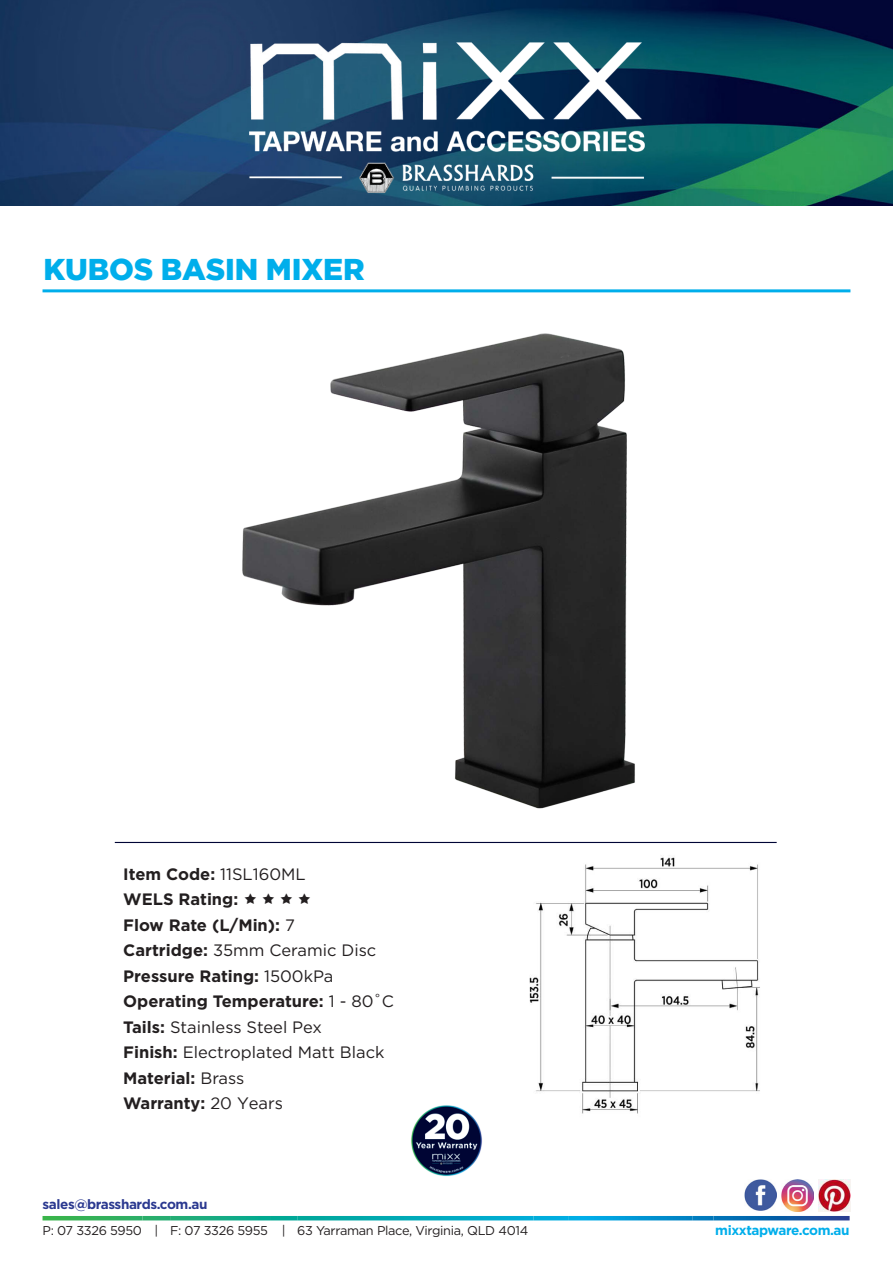
<style>
.page{position:relative;width:893px;height:1263px;background:#fff}
.page>*{position:absolute;margin:0;border:0;box-sizing:border-box;transform-origin:0 0}
.t1{font:900 30px "Gotham";letter-spacing:-.005em;color:#00aeeb}
.t2{font:700 16.5px/25.5px "Gotham";color:#231f20}
.t3{font:700 13.5px "Gotham";letter-spacing:-.03em;color:#2b3990}
.t4{font:700 13.5px "Gotham";letter-spacing:-.03em;color:#00aeeb}
.t5{font:12.75px "Gotham";letter-spacing:-.025em;color:#231f20}
.s1{font-weight:400}
.s2{font-style:inherit}
</style>
<div class="page">
<img style="left:0;top:0;width:893px;height:206px">
<img style="left:745px;top:1179px;width:32px;height:32px">
<img style="left:781px;top:1179px;width:32px;height:32px">
<img style="left:818px;top:1179px;width:32px;height:32px">
<img style="left:226px;top:31px;width:443px;height:175px">
<svg style="left:43px;top:1216px;width:99px;height:4px"></svg>
<hr style="left:142px;top:1216px;width:28px;height:4px;background:#28ae6e">
<svg style="left:170px;top:1216px;width:100px;height:4px"></svg>
<hr style="left:270px;top:1216px;width:27px;height:4px;background:#00a994">
<svg style="left:297px;top:1216px;width:237px;height:4px"></svg>
<hr style="left:534px;top:1216px;width:34px;height:4px;background:#00adde">
<svg style="left:568px;top:1216px;width:124px;height:4px"></svg>
<hr style="left:692px;top:1216px;width:21px;height:4px;background:#007abd">
<svg style="left:713px;top:1216px;width:137px;height:4px"></svg>
<hr style="left:43px;top:289px;width:807px;height:3px;background:#00aeeb">
<hr style="left:115px;top:842px;width:662px;height:1px;background:#000535">
<img style="left:411px;top:1105px;width:71px;height:71px">
<img style="left:242px;top:333px;width:393px;height:476px">
<img style="left:529px;top:857px;width:231px;height:257px">
<h1 class="t1" style="left:43px;top:252px;width:323px">KUBOS BASIN MIXER</h1>
<p class="t2" style="left:123px;top:862px;width:272px">Item Code: <span class="s1">11SL160ML<br></span>WELS Rating:<br>Flow Rate (L/Min): <span class="s1">7<br></span>Cartridge: <span class="s1">35mm Ceramic Disc<br></span>Pressure Rating: <span class="s1">1500kPa<br></span>Operating Temperature: <span class="s1">1 - 80˚C<br></span>Tails: <span class="s1">Stainless Steel Pex<br></span>Finish: <span class="s1">Electroplated Matt Black<br></span>Material: <span class="s1">Brass<br></span>Warranty: <span class="s1">20 Years</span></p>
<p class="t3" style="left:43px;top:1199px;width:166px">sales@brasshards.com.au</p>
<p class="t5" style="left:43px;top:1225px;width:487px">P: 07 3326 5950 <span class="s2">|</span> F: 07 3326 5955 <span class="s2">|</span> 63 Yarraman Place, Virginia, QLD 4014</p>
<p class="t4" style="left:715px;top:1224px;width:136px">mixxtapware.com.au</p>
</div>
